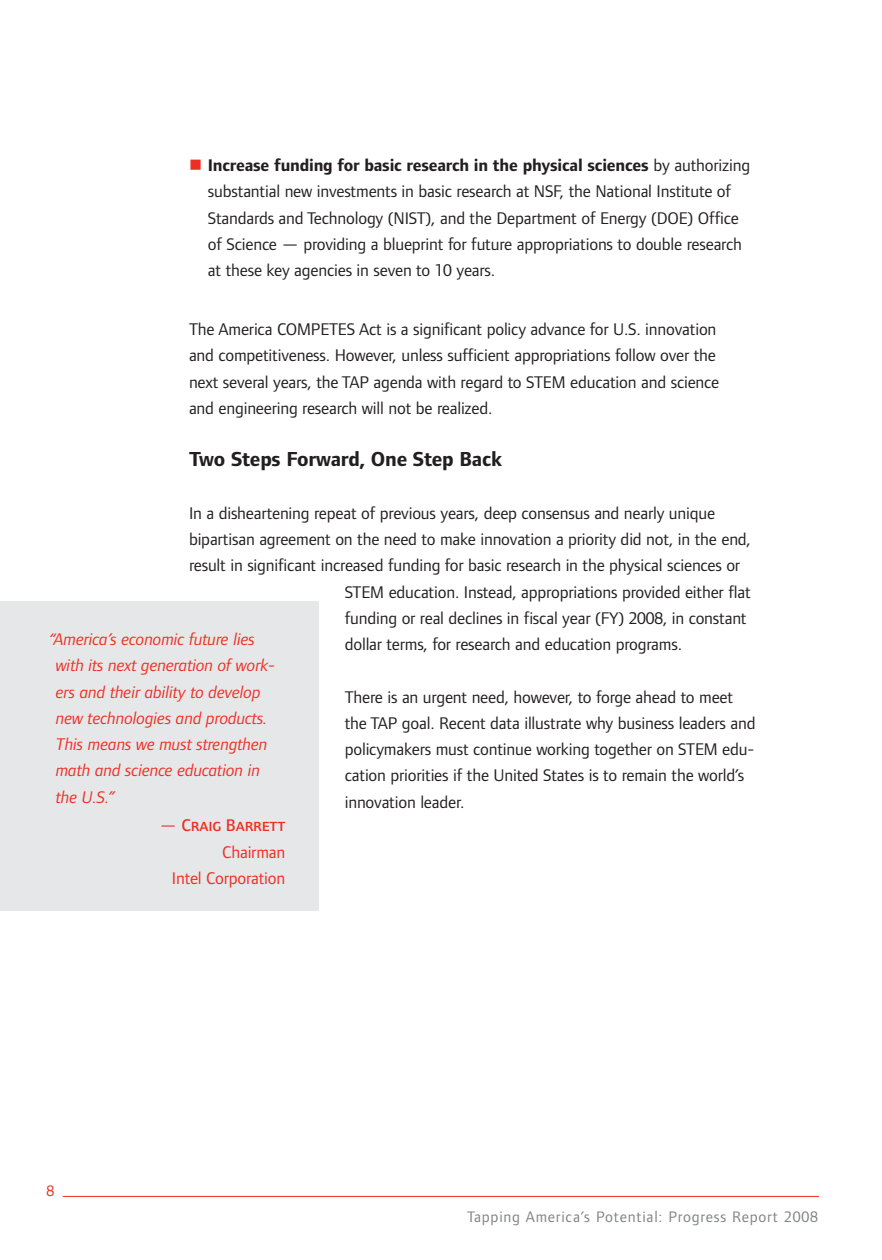
<style>
.page{position:relative;width:882px;height:1260px;background:#fff}
.page>*{position:absolute;margin:0;border:0;box-sizing:border-box;transform-origin:0 0}
.t1{font:700 21px "Foundry Form Sans";letter-spacing:-.01em;color:#231f20}
.t2{font:17.5px/26.2px "Foundry Form Sans";letter-spacing:-.01em;color:#231f20}
.t3{font:italic 17.5px/26.2px "Foundry Form Sans";letter-spacing:-.01em;color:#ee2e22}
.t4{font:17.5px/26.2px "Foundry Form Sans";letter-spacing:-.01em;color:#ee2e22;text-align:right}
.t5{font:17.5px "Foundry Form Sans Medium SC";letter-spacing:-.01em;color:#ee2e22}
.t6{font:15.75px "Foundry Form Sans";letter-spacing:.05em;color:#808285}
.t7{font:15.75px "Foundry Form Sans";color:#ee2e22}
.s1{color:#ee2e22}
.s2{font-weight:700}
.s3{font-family:"Foundry Form Sans"}
</style>
<div class="page">
<hr style="left:63px;top:1196px;width:756px;height:1px;background:#ee2e22">
<div style="left:0;top:602px;width:318px;height:309px;background:#e6e7e9"></div>
<p class="t2" style="left:208px;top:154px;width:544px;text-indent:-19px"><span class="s1">■</span> <span class="s2">Increase funding for basic research in the physical sciences</span> by authorizing substantial new investments in basic research at NSF, the National Institute of Standards and Technology (NIST), and the Department of Energy (DOE) Office of Science — providing a blueprint for future appropriations to double research at these key agencies in seven to 10 years.</p>
<p class="t2" style="left:189px;top:317px;width:532px">The America COMPETES Act is a significant policy advance for U.S. innovation and competitiveness. However, unless sufficient appropriations follow over the next several years, the TAP agenda with regard to STEM education and science and engineering research will not be realized.</p>
<p class="t1" style="left:189px;top:451px;width:315px">Two Steps Forward, One Step Back</p>
<p class="t2" style="left:189px;top:501px;width:528px">In a disheartening repeat of previous years, deep consensus and nearly unique</p>
<p class="t2" style="left:189px;top:527px;width:564px">bipartisan agreement on the need to make innovation a priority did not, in the end,</p>
<p class="t2" style="left:189px;top:554px;width:553px">result in significant increased funding for basic research in the physical sciences or</p>
<p class="t2" style="left:345px;top:580px;width:408px">STEM education. Instead, appropriations provided either flat</p>
<p class="t2" style="left:345px;top:606px;width:403px">funding or real declines in fiscal year (FY) 2008, in constant</p>
<p class="t2" style="left:345px;top:632px;width:339px">dollar terms, for research and education programs.</p>
<p class="t2" style="left:345px;top:685px;width:412px">There is an urgent need, however, to forge ahead to meet the TAP goal. Recent data illustrate why business leaders and policymakers must continue working together on STEM edu&shy;cation priorities if the United States is to remain the world’s innovation leader.</p>
<p class="t3" style="left:56px;top:626px;width:221px;text-indent:-7px">“America’s economic future lies with its next generation of work&shy;ers and their ability to develop new technologies and products.<br>This means we must strengthen math and science education in the U.S.”</p>
<p class="t5" style="left:160px;top:815px;width:127px"><span class="s3">—</span> Craig Barrett</p>
<p class="t4" style="left:172px;top:840px;width:115px">Chairman<br>Intel Corporation</p>
<p class="t7" style="left:46px;top:1185px;width:9px">8</p>
<p class="t6" style="left:467px;top:1210px;width:352px">Tapping America’s Potential: Progress Report 2008</p>
</div>
